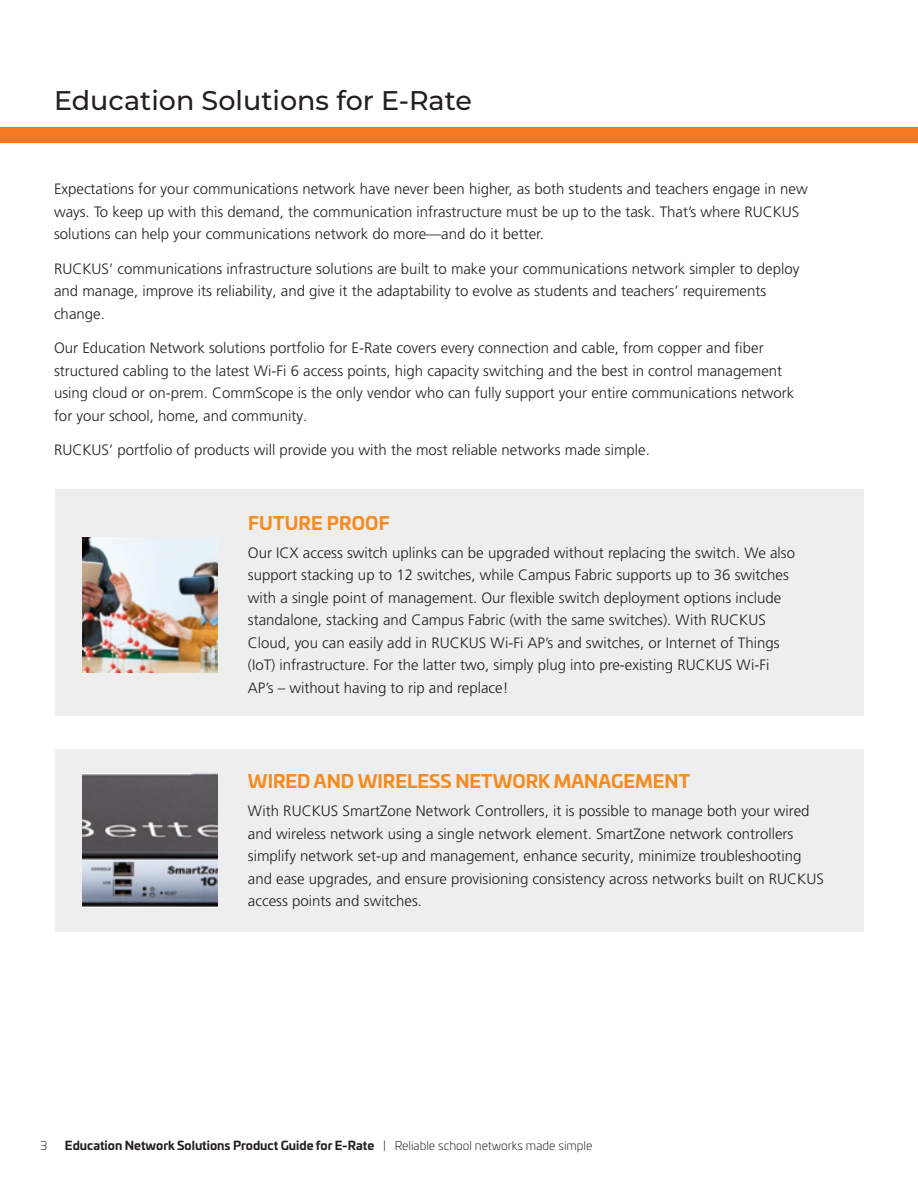
<style>
.page{position:relative;width:918px;height:1188px;background:#fff}
.page>*{position:absolute;margin:0;border:0;box-sizing:border-box;transform-origin:0 0}
.Cover_Header_38pt{font:500 27px "Montserrat";color:#231f20}
.t1{font:700 18px "Univia Pro";color:#f68b1f}
.CS_Body_Text{font:300 15px/22.5px "Frutiger LT Pro";color:#231f20}
.CS_Footer{font:700 12px "Univia Pro";color:#231f20}
.CS_Footer-2{font:300 12px "Univia Pro";color:#231f20}
.s1{font-weight:300}
</style>
<div class="page">
<div style="left:55px;top:489px;width:809px;height:227px;background:#eeeeef"></div>
<div style="left:55px;top:749px;width:809px;height:183px;background:#eeeeef"></div>
<img style="left:82px;top:538px;width:135px;height:134px">
<img style="left:82px;top:774px;width:135px;height:133px">
<div style="left:0;top:128px;width:918px;height:15px;background:#f47921"></div>
<p class="Cover_Header_38pt" style="left:54px;top:81px;width:419px">Education Solutions for E-Rate</p>
<p class="CS_Body_Text" style="left:54px;top:178px;width:755px">Expectations for your communications network have never been higher, as both students and teachers engage in new ways. To keep up with this demand, the communication infrastructure must be up to the task. That’s where RUCKUS solutions can help your communications network do more—and do it better.</p>
<p class="CS_Body_Text" style="left:54px;top:257px;width:747px">RUCKUS’ communications infrastructure solutions are built to make your communications network simpler to deploy and manage, improve its reliability, and give it the adaptability to evolve as students and teachers’ requirements change.</p>
<p class="CS_Body_Text" style="left:54px;top:337px;width:742px">Our Education Network solutions portfolio for E-Rate covers every connection and cable, from copper and fiber structured cabling to the latest Wi-Fi 6 access points, high capacity switching and the best in control management using cloud or on-prem. CommScope is the only vendor who can fully support your entire communications network for your school, home, and community.</p>
<p class="CS_Body_Text" style="left:54px;top:439px;width:597px">RUCKUS’ portfolio of products will provide you with the most reliable networks made simple.</p>
<p class="t1" style="left:248px;top:509px;width:143px">FUTURE PROOF</p>
<p class="CS_Body_Text" style="left:248px;top:541px;width:549px">Our ICX access switch uplinks can be upgraded without replacing the switch. We also support stacking up to 12 switches, while Campus Fabric supports up to 36 switches with a single point of management. Our flexible switch deployment options include standalone, stacking and Campus Fabric (with the same switches). With RUCKUS Cloud, you can easily add in RUCKUS Wi-Fi AP’s and switches, or Internet of Things (IoT) infrastructure. For the latter two, simply plug into pre-existing RUCKUS Wi-Fi AP’s – without having to rip and replace!</p>
<p class="t1" style="left:248px;top:767px;width:444px">WIRED AND WIRELESS NETWORK MANAGEMENT</p>
<p class="CS_Body_Text" style="left:248px;top:800px;width:578px">With RUCKUS SmartZone Network Controllers, it is possible to manage both your wired and wireless network using a single network element. SmartZone network controllers simplify network set-up and management, enhance security, minimize troubleshooting and ease upgrades, and ensure provisioning consistency across networks built on RUCKUS access points and switches.</p>
<p class="CS_Footer-2" style="left:40px;top:1138px;width:8px">3</p>
<p class="CS_Footer" style="left:65px;top:1136px;width:529px">Education Network Solutions Product Guide for E-Rate <span class="s1">| Reliable school networks made simple</span></p>
</div>
